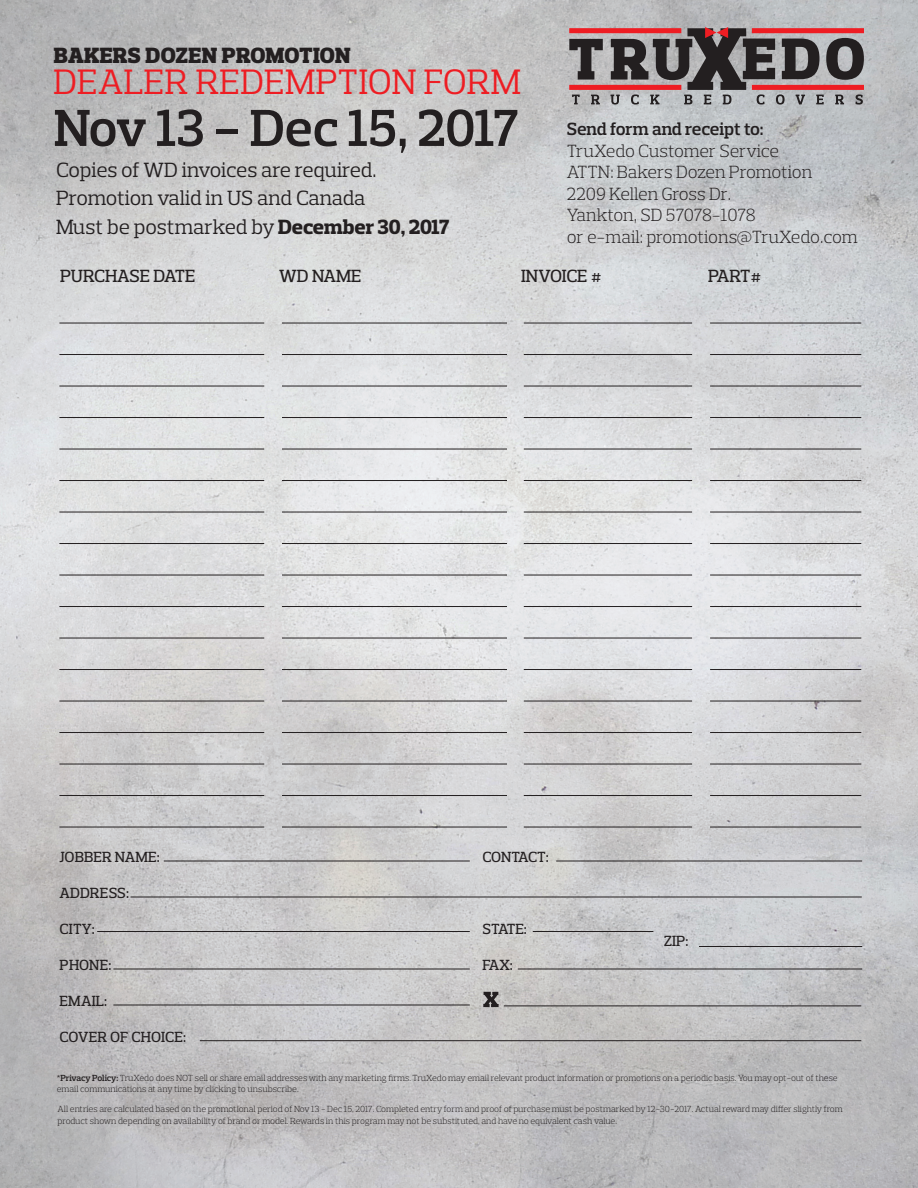
<style>
.page{position:relative;width:918px;height:1188px;background:#fff}
.page>*{position:absolute;margin:0;border:0;box-sizing:border-box;transform-origin:0 0}
.t1{font:600 52.95px "Prelo Slab";letter-spacing:-.01em;color:#231f20}
.t2{font:36px "Prelo Slab";letter-spacing:.01em;color:#ee1d23}
.t3{font:900 22.5px "Prelo Slab";letter-spacing:.015em;color:#231f20}
.t4{font:21px "Prelo Slab";letter-spacing:-.01em;color:#231f20}
.t5{font:300 18px "Prelo Slab";letter-spacing:-.01em;color:#231f20}
.t6{font:500 18px "Prelo Slab";color:#231f20}
.t7{font:600 18px "Prelo Slab";letter-spacing:-.01em;color:#231f20}
.t8{font:500 15px "Prelo Slab";color:#231f20}
.t9{font:500 15px "Prelo Slab";letter-spacing:-.02em;color:#231f20}
.t10{font:300 9px/12px "Prelo Slab";letter-spacing:-.01em;color:#231f20}
.s1{font-weight:800}
.s2{font-weight:600}
</style>
<div class="page">
<img style="left:0;top:0;width:918px;height:1188px">
<hr style="left:59px;top:323px;width:205px;height:1px;background:#231f20">
<hr style="left:59px;top:354px;width:205px;height:1px;background:#231f20">
<hr style="left:59px;top:386px;width:205px;height:1px;background:#231f20">
<hr style="left:59px;top:417px;width:205px;height:1px;background:#231f20">
<hr style="left:59px;top:449px;width:205px;height:1px;background:#231f20">
<hr style="left:59px;top:480px;width:205px;height:1px;background:#231f20">
<hr style="left:59px;top:512px;width:205px;height:1px;background:#231f20">
<hr style="left:59px;top:543px;width:205px;height:1px;background:#231f20">
<hr style="left:59px;top:575px;width:205px;height:1px;background:#231f20">
<hr style="left:59px;top:606px;width:205px;height:1px;background:#231f20">
<hr style="left:59px;top:638px;width:205px;height:1px;background:#231f20">
<hr style="left:59px;top:669px;width:205px;height:1px;background:#231f20">
<hr style="left:59px;top:701px;width:205px;height:1px;background:#231f20">
<hr style="left:59px;top:732px;width:205px;height:1px;background:#231f20">
<hr style="left:59px;top:764px;width:205px;height:1px;background:#231f20">
<hr style="left:59px;top:795px;width:205px;height:1px;background:#231f20">
<hr style="left:59px;top:827px;width:205px;height:1px;background:#231f20">
<hr style="left:282px;top:323px;width:225px;height:1px;background:#231f20">
<hr style="left:282px;top:354px;width:225px;height:1px;background:#231f20">
<hr style="left:282px;top:386px;width:225px;height:1px;background:#231f20">
<hr style="left:282px;top:417px;width:225px;height:1px;background:#231f20">
<hr style="left:282px;top:449px;width:225px;height:1px;background:#231f20">
<hr style="left:282px;top:480px;width:225px;height:1px;background:#231f20">
<hr style="left:282px;top:512px;width:225px;height:1px;background:#231f20">
<hr style="left:282px;top:543px;width:225px;height:1px;background:#231f20">
<hr style="left:282px;top:575px;width:225px;height:1px;background:#231f20">
<hr style="left:282px;top:606px;width:225px;height:1px;background:#231f20">
<hr style="left:282px;top:638px;width:225px;height:1px;background:#231f20">
<hr style="left:282px;top:669px;width:225px;height:1px;background:#231f20">
<hr style="left:282px;top:701px;width:225px;height:1px;background:#231f20">
<hr style="left:282px;top:732px;width:225px;height:1px;background:#231f20">
<hr style="left:282px;top:764px;width:225px;height:1px;background:#231f20">
<hr style="left:282px;top:795px;width:225px;height:1px;background:#231f20">
<hr style="left:282px;top:827px;width:225px;height:1px;background:#231f20">
<hr style="left:524px;top:323px;width:168px;height:1px;background:#231f20">
<hr style="left:524px;top:354px;width:168px;height:1px;background:#231f20">
<hr style="left:524px;top:386px;width:168px;height:1px;background:#231f20">
<hr style="left:524px;top:417px;width:168px;height:1px;background:#231f20">
<hr style="left:524px;top:449px;width:168px;height:1px;background:#231f20">
<hr style="left:524px;top:480px;width:168px;height:1px;background:#231f20">
<hr style="left:524px;top:512px;width:168px;height:1px;background:#231f20">
<hr style="left:524px;top:543px;width:168px;height:1px;background:#231f20">
<hr style="left:524px;top:575px;width:168px;height:1px;background:#231f20">
<hr style="left:524px;top:606px;width:168px;height:1px;background:#231f20">
<hr style="left:524px;top:638px;width:168px;height:1px;background:#231f20">
<hr style="left:524px;top:669px;width:168px;height:1px;background:#231f20">
<hr style="left:524px;top:701px;width:168px;height:1px;background:#231f20">
<hr style="left:524px;top:732px;width:168px;height:1px;background:#231f20">
<hr style="left:524px;top:764px;width:168px;height:1px;background:#231f20">
<hr style="left:524px;top:795px;width:168px;height:1px;background:#231f20">
<hr style="left:524px;top:827px;width:168px;height:1px;background:#231f20">
<hr style="left:710px;top:323px;width:151px;height:1px;background:#231f20">
<hr style="left:710px;top:354px;width:151px;height:1px;background:#231f20">
<hr style="left:710px;top:386px;width:151px;height:1px;background:#231f20">
<hr style="left:710px;top:417px;width:151px;height:1px;background:#231f20">
<hr style="left:710px;top:449px;width:151px;height:1px;background:#231f20">
<hr style="left:710px;top:480px;width:151px;height:1px;background:#231f20">
<hr style="left:710px;top:512px;width:151px;height:1px;background:#231f20">
<hr style="left:710px;top:543px;width:151px;height:1px;background:#231f20">
<hr style="left:710px;top:575px;width:151px;height:1px;background:#231f20">
<hr style="left:710px;top:606px;width:151px;height:1px;background:#231f20">
<hr style="left:710px;top:638px;width:151px;height:1px;background:#231f20">
<hr style="left:710px;top:669px;width:151px;height:1px;background:#231f20">
<hr style="left:710px;top:701px;width:151px;height:1px;background:#231f20">
<hr style="left:710px;top:732px;width:151px;height:1px;background:#231f20">
<hr style="left:710px;top:764px;width:151px;height:1px;background:#231f20">
<hr style="left:710px;top:795px;width:151px;height:1px;background:#231f20">
<hr style="left:710px;top:827px;width:151px;height:1px;background:#231f20">
<svg style="left:483px;top:992px;width:16px;height:15px"></svg>
<hr style="left:164px;top:861px;width:306px;height:1px;background:#231f20">
<hr style="left:556px;top:861px;width:306px;height:1px;background:#231f20">
<hr style="left:518px;top:969px;width:344px;height:1px;background:#231f20">
<hr style="left:533px;top:931px;width:120px;height:1px;background:#231f20">
<hr style="left:699px;top:946px;width:163px;height:1px;background:#231f20">
<hr style="left:130px;top:897px;width:732px;height:1px;background:#231f20">
<hr style="left:97px;top:931px;width:373px;height:1px;background:#231f20">
<hr style="left:113px;top:969px;width:357px;height:1px;background:#231f20">
<hr style="left:113px;top:1005px;width:357px;height:1px;background:#231f20">
<hr style="left:200px;top:1040px;width:661px;height:1px;background:#231f20">
<hr style="left:504px;top:1006px;width:357px;height:1px;background:#231f20">
<svg style="left:569px;top:27px;width:295px;height:78px;background:#877173"></svg>
<p class="t3" style="left:54px;top:41px;width:298px">BAKERS DOZEN PROMOTION</p>
<p class="t2" style="left:54px;top:60px;width:469px">DEALER REDEMPTION FORM</p>
<p class="t1" style="left:54px;top:96px;width:466px">Nov 13 - Dec 15, 2017</p>
<p class="t4" style="left:56px;top:157px;width:322px">Copies of WD invoices are required.</p>
<p class="t4" style="left:56px;top:185px;width:311px">Promotion valid in US and Canada</p>
<p class="t4" style="left:56px;top:214px;width:395px">Must be postmarked by <span class="s1">December 30, 2017</span></p>
<p class="t7" style="left:567px;top:118px;width:198px">Send form and receipt to:</p>
<p class="t5" style="left:567px;top:140px;width:214px">TruXedo Customer Service</p>
<p class="t5" style="left:567px;top:161px;width:247px">ATTN: Bakers Dozen Promotion</p>
<p class="t5" style="left:567px;top:183px;width:166px">2209 Kellen Gross Dr.</p>
<p class="t5" style="left:567px;top:204px;width:190px">Yankton, SD 57078-1078</p>
<p class="t5" style="left:567px;top:226px;width:292px">or e-mail: promotions@TruXedo.com</p>
<p class="t6" style="left:60px;top:265px;width:137px">PURCHASE DATE</p>
<p class="t6" style="left:279px;top:265px;width:84px">WD NAME</p>
<p class="t6" style="left:521px;top:265px;width:82px">INVOICE #</p>
<p class="t6" style="left:708px;top:265px;width:55px">PART#</p>
<p class="t8" style="left:60px;top:848px;width:102px">JOBBER NAME:</p>
<p class="t8" style="left:60px;top:884px;width:71px">ADDRESS:</p>
<p class="t8" style="left:60px;top:920px;width:37px">CITY:</p>
<p class="t8" style="left:60px;top:956px;width:53px">PHONE:</p>
<p class="t8" style="left:60px;top:992px;width:49px">EMAIL:</p>
<p class="t8" style="left:60px;top:1028px;width:128px">COVER OF CHOICE:</p>
<p class="t9" style="left:482px;top:848px;width:68px">CONTACT:</p>
<p class="t8" style="left:482px;top:920px;width:46px">STATE:</p>
<p class="t8" style="left:482px;top:956px;width:32px">FAX:</p>
<p class="t8" style="left:664px;top:932px;width:26px">ZIP:</p>
<p class="t10" style="left:57px;top:1073px;width:783px;line-height:10.8px"><span class="s2">*Privacy Policy:</span> TruXedo does NOT sell or share email addresses with any marketing firms. TruXedo may email relevant product information or promotions on a periodic basis. You may opt-out of these email communications at any time by clicking to unsubscribe.</p>
<p class="t10" style="left:58px;top:1103px;width:787px">All entries are calculated based on the promotional period of Nov 13 - Dec 15, 2017. Completed entry form and proof of purchase must be postmarked by 12-30-2017. Actual reward may differ slightly from product shown depending on availability of brand or model. Rewards in this program may not be substituted, and have no equivalent cash value.</p>
</div>
